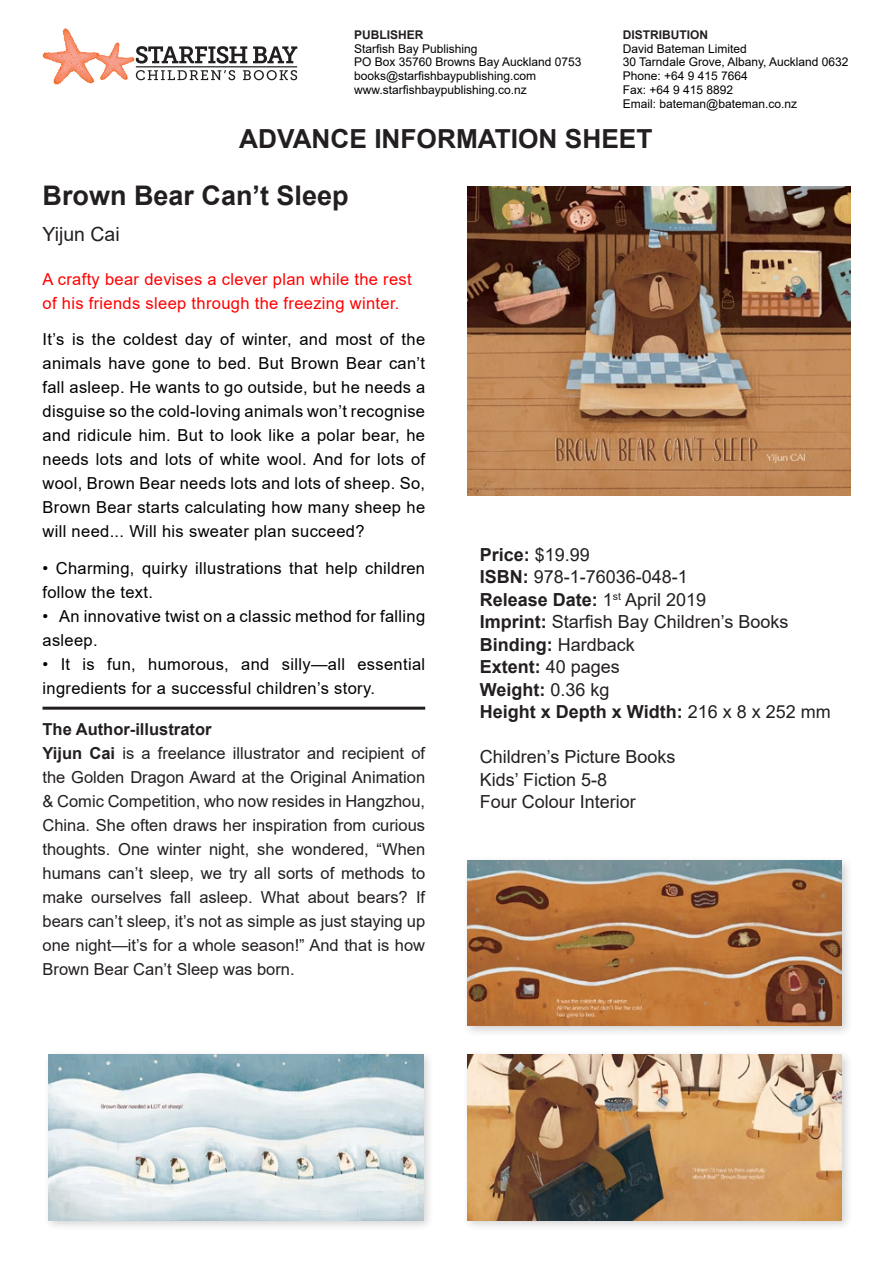
<style>
.page{position:relative;width:893px;height:1263px;background:#fff}
.page>*{position:absolute;margin:0;border:0;box-sizing:border-box;transform-origin:0 0}
.Main_Book_Heading{font:700 27px "Arial";color:#231f20}
.Main_Book_Heading-2{font:700 26.25px "Arial";color:#231f20}
.Author{font:19.5px "Arial";color:#231f20}
.Details{font:18px "Arial";color:#231f20}
.Details-2{font:700 18px "Arial";color:#231f20}
.t1{font:16.5px/24px "Arial";letter-spacing:.02em;color:#000}
.Main_Book_Text{font:16.5px/24px "Arial";color:#231f20;text-align:justify}
.t2{font:16.5px/24px "Arial";letter-spacing:.02em;color:#f00}
.Ruled_Headings{font:700 16.5px "Arial";color:#231f20}
.t3{font:12px "Arial";color:#000}
.t4{font:700 12px "Arial";color:#231f20}
.s1{font-weight:700}
.s2{font-weight:400}
</style>
<div class="page">
<svg style="left:43px;top:28px;width:254px;height:57px"></svg>
<div style="left:44px;top:1049px;width:390px;height:182px;background:#231f20;opacity:.2"></div>
<img style="left:49px;top:1055px;width:374px;height:165px">
<div style="left:462px;top:855px;width:391px;height:182px;background:#231f20;opacity:.2"></div>
<img style="left:468px;top:860px;width:374px;height:166px">
<div style="left:462px;top:1049px;width:391px;height:182px;background:#231f20;opacity:.2"></div>
<img style="left:468px;top:1055px;width:374px;height:165px">
<img style="left:468px;top:186px;width:382px;height:310px">
<hr style="left:43px;top:707px;width:382px;height:3px;background:#231f20">
<p class="t4" style="left:354px;top:26px;width:71px">PUBLISHER</p>
<p class="t3" style="left:354px;top:40px;width:125px">Starfish Bay Publishing</p>
<p class="t3" style="left:354px;top:54px;width:229px">PO Box 35760 Browns Bay Auckland 0753</p>
<p class="t3" style="left:354px;top:68px;width:184px">books@starfishbaypublishing.com</p>
<p class="t3" style="left:354px;top:82px;width:174px">www.starfishbaypublishing.co.nz</p>
<p class="t4" style="left:623px;top:26px;width:87px">DISTRIBUTION</p>
<p class="t3" style="left:623px;top:40px;width:126px">David Bateman Limited</p>
<p class="t3" style="left:623px;top:54px;width:227px">30 Tarndale Grove, Albany, Auckland 0632</p>
<p class="t3" style="left:623px;top:68px;width:127px">Phone: +64 9 415 7664</p>
<p class="t3" style="left:623px;top:82px;width:112px">Fax: +64 9 415 8892</p>
<p class="t3" style="left:623px;top:95px;width:176px">Email: bateman@bateman.co.nz</p>
<p class="Main_Book_Heading-2" style="left:239px;top:120px;width:415px">ADVANCE INFORMATION SHEET</p>
<p class="Main_Book_Heading" style="left:43px;top:176px;width:308px">Brown Bear Can’t Sleep</p>
<p class="Author" style="left:43px;top:220px;width:79px">Yijun Cai</p>
<p class="t2" style="left:43px;top:267px;width:371px">A crafty bear devises a clever plan while the rest of his friends sleep through the freezing winter.</p>
<p class="t1" style="left:43px;top:327px;width:384px;text-align:justify">It’s is the coldest day of winter, and most of the animals have gone to bed. But Brown Bear can’t fall asleep. He wants to go outside, but he needs a disguise so the cold-loving animals won’t recognise and ridicule him. But to look like a polar bear, he needs lots and lots of white wool. And for lots of wool, Brown Bear needs lots and lots of sheep. So, Brown Bear starts calculating how many sheep he will need... Will his sweater plan succeed?</p>
<p class="t1" style="left:43px;top:556px;width:384px">• Charming, quirky illustrations that help children follow the text.</p>
<p class="t1" style="left:43px;top:604px;width:384px">• An innovative twist on a classic method for falling asleep.</p>
<p class="t1" style="left:43px;top:652px;width:384px">• It is fun, humorous, and silly—all essential ingredients for a successful children’s story.</p>
<p class="Ruled_Headings" style="left:43px;top:718px;width:170px">The Author-illustrator</p>
<p class="Main_Book_Text" style="left:43px;top:741px;width:384px"><span class="s1">Yijun Cai</span> is a freelance illustrator and recipient of the Golden Dragon Award at the Original Animation &amp; Comic Competition, who now resides in Hangzhou, China. She often draws her inspiration from curious thoughts. One winter night, she wondered, “When humans can’t sleep, we try all sorts of methods to make ourselves fall asleep. What about bears? If bears can’t sleep, it’s not as simple as just staying up one night—it’s for a whole season!” And that is how Brown Bear Can’t Sleep was born.</p>
<p class="Details-2" style="left:480px;top:542px;width:112px">Price: <span class="s2">$19.99</span></p>
<p class="Details" style="left:480px;top:564px;width:210px"><span class="s1">ISBN:</span> 978-1-76036-048-1</p>
<p class="Details-2" style="left:480px;top:587px;width:228px">Release Date: <span class="s2">1</span><sup>st</sup> <span class="s2">April 2019</span></p>
<p class="Details" style="left:480px;top:609px;width:310px"><span class="s1">Imprint:</span> Starfish Bay Children’s Books</p>
<p class="Details-2" style="left:480px;top:632px;width:157px">Binding: <span class="s2">Hardback</span></p>
<p class="Details-2" style="left:480px;top:654px;width:142px">Extent: <span class="s2">40 pages</span></p>
<p class="Details-2" style="left:480px;top:677px;width:131px">Weight: <span class="s2">0.36 kg</span></p>
<p class="Details-2" style="left:480px;top:699px;width:352px">Height x Depth x Width: <span class="s2">216 x 8 x 252 mm</span></p>
<p class="Details" style="left:480px;top:744px;width:197px">Children’s Picture Books</p>
<p class="Details" style="left:480px;top:767px;width:129px">Kids’ Fiction 5-8</p>
<p class="Details" style="left:480px;top:789px;width:158px">Four Colour Interior</p>
</div>
